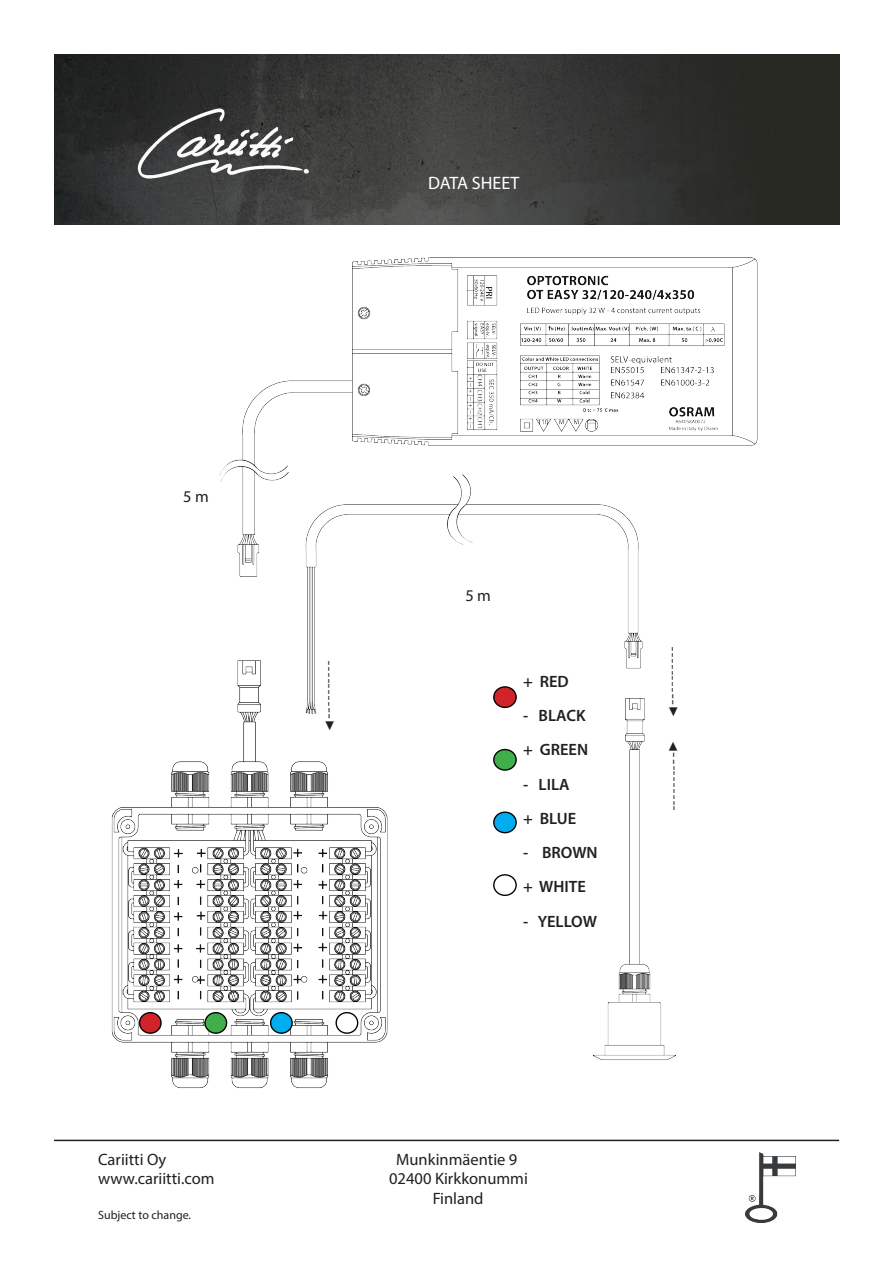
<style>
.page{position:relative;width:893px;height:1263px;background:#fff}
.page>*{position:absolute;margin:0;border:0;box-sizing:border-box;transform-origin:0 0}
.t1{font:18px "Myriad Pro";color:#fff}
.t2{font:16.5px/19.8px "Myriad Pro";color:#231f20;text-align:center}
.t3{font:600 16.5px/34.2px "Myriad Pro";color:#231f20}
.t4{font:16.5px "Minion Pro";color:#231f20}
.t5{font:12px "Myriad Pro";color:#231f20}
.s1{font-size:18px}
</style>
<div class="page">
<img style="left:746px;top:1152px;width:49px;height:70px">
<hr style="left:54px;top:1140px;width:785px;height:1px;background:#231f20">
<img style="left:54px;top:54px;width:785px;height:170px">
<img style="left:98px;top:100px;width:246px;height:91px">
<img style="left:111px;top:257px;width:647px;height:831px">
<div style="left:494px;top:687px;width:22px;height:20px;background:#d1232a;border-radius:50%"></div>
<div style="left:493px;top:686px;width:24px;height:22px;border:1px solid #000;border-radius:50%"></div>
<div style="left:494px;top:749px;width:22px;height:21px;background:#40ae49;border-radius:50%"></div>
<div style="left:493px;top:749px;width:24px;height:22px;border:1px solid #000;border-radius:50%"></div>
<div style="left:494px;top:812px;width:22px;height:21px;background:#00aeef;border-radius:50%"></div>
<div style="left:493px;top:811px;width:24px;height:22px;border:1px solid #000;border-radius:50%"></div>
<div style="left:493px;top:874px;width:24px;height:22px;border:1px solid #000;border-radius:50%"></div>
<div style="left:140px;top:1013px;width:21px;height:20px;background:#d1232a;border-radius:50%"></div>
<div style="left:139px;top:1012px;width:23px;height:22px;border:1px solid #000;border-radius:50%"></div>
<div style="left:205px;top:1013px;width:22px;height:20px;background:#40ae49;border-radius:50%"></div>
<div style="left:204px;top:1012px;width:23px;height:22px;border:1px solid #000;border-radius:50%"></div>
<div style="left:271px;top:1013px;width:21px;height:20px;background:#00aeef;border-radius:50%"></div>
<div style="left:270px;top:1012px;width:23px;height:22px;border:1px solid #000;border-radius:50%"></div>
<div style="left:335px;top:1012px;width:23px;height:22px;border:1px solid #000;border-radius:50%"></div>
<p class="t1" style="left:428px;top:172px;width:93px">DATA SHEET</p>
<p class="t2" style="left:183px;top:486px;width:27px">5 m</p>
<p class="t4" style="left:341px;top:660px;width:72px;rotate:90deg">--------<span class="s1">--▶</span></p>
<p class="t2" style="left:465px;top:585px;width:27px">5 m</p>
<p class="t3" style="left:523px;top:664px;width:47px">+ RED</p>
<p class="t3" style="left:523px;top:698px;width:66px">- BLACK + GREEN</p>
<p class="t3" style="left:523px;top:766px;width:55px">- LILA + BLUE</p>
<p class="t3" style="left:523px;top:835px;width:76px">- BROWN + WHITE</p>
<p class="t3" style="left:523px;top:903px;width:75px">- YELLOW</p>
<p class="t4" style="left:685px;top:646px;width:72px;rotate:90deg">--------<span class="s1">--▶</span></p>
<p class="t4" style="left:662px;top:811px;width:72px;rotate:-90deg">--------<span class="s1">--▶</span></p>
<p class="t2" style="left:98px;top:1149px;width:70px">Cariitti Oy</p>
<p class="t2" style="left:396px;top:1149px;width:123px">Munkinmäentie 9</p>
<p class="t2" style="left:98px;top:1169px;width:118px">www.cariitti.com</p>
<p class="t2" style="left:389px;top:1169px;width:140px">02400 Kirkkonummi<br>Finland</p>
<p class="t5" style="left:98px;top:1207px;width:94px">Subject to change.</p>
</div>
